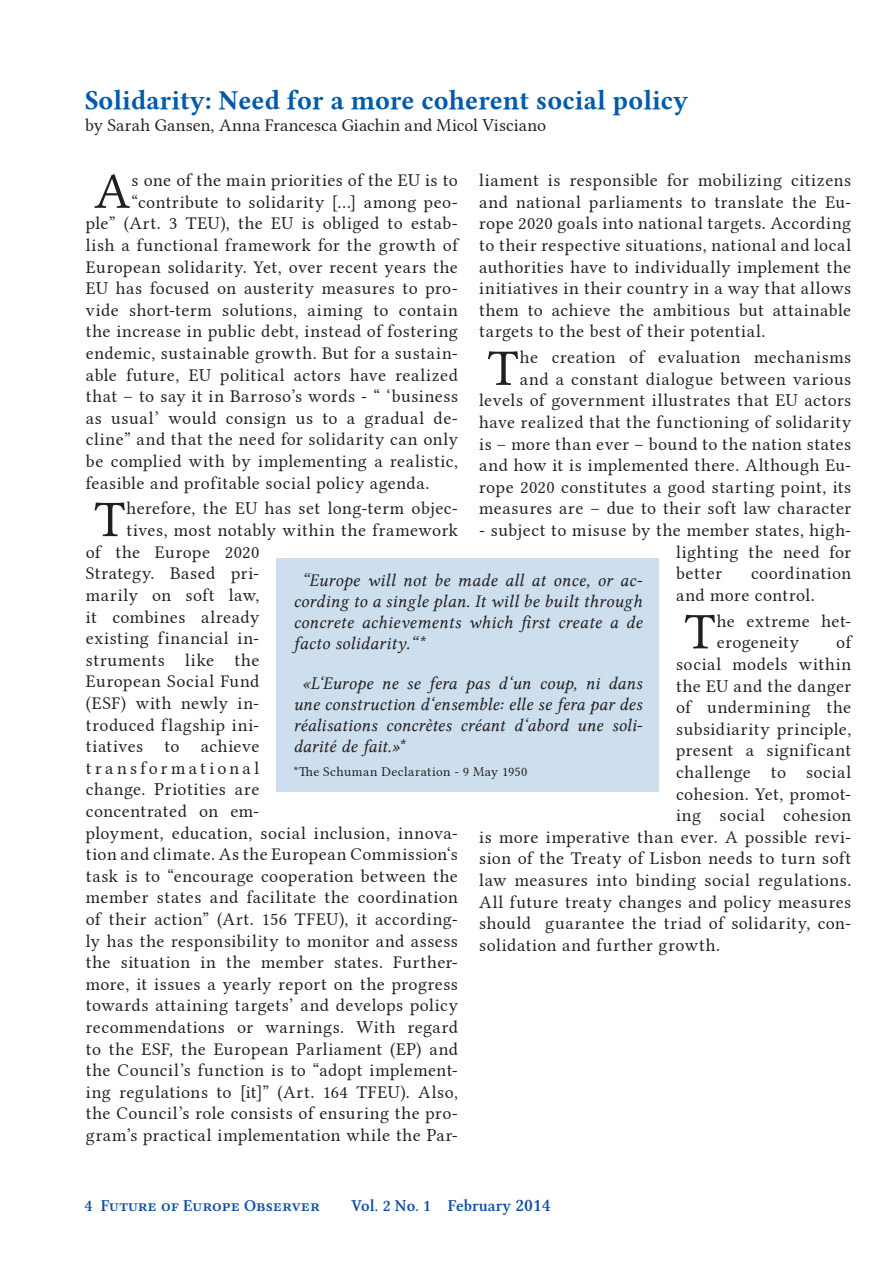
<style>
.page{position:relative;width:893px;height:1263px;background:#fff}
.page>*{position:absolute;margin:0;border:0;box-sizing:border-box;transform-origin:0 0}
.t1{font:51.45px "Lin Libertine";color:#231f20}
.Titel{font:27px "Linux Libertine GB";color:#015aaa}
.Normal_ohne_Initial{font:18px/21.6px "Lin Libertine";letter-spacing:.03em;color:#231f20;text-align:justify}
.Zitat_-_Autor{font:18px/21px "Lin Libertine I";letter-spacing:.02em;color:#231f20;text-align:justify}
.Normal_ohne_Initial-2{font:18px "Lin Libertine";color:#231f20}
.Normal_ohne_Initial-3{font:18px "Lin Libertine";letter-spacing:.185em;color:#231f20}
.Normal_ohne_Initial-4{font:18px "Lin Libertine";letter-spacing:.05em;color:#231f20}
.t2{font:16.5px "Lin Libertine Z";color:#0d4da1}
.Normal_ohne_Initial-5{font:13.5px "Lin Libertine";letter-spacing:.035em;color:#231f20}
.s1{font-size:18px}
</style>
<div class="page">
<div style="left:276px;top:558px;width:383px;height:233px;background:#cddeee"></div>
<p class="Titel" style="left:85px;top:82px;width:605px">Solidarity: Need for a more coherent social policy</p>
<p class="Normal_ohne_Initial-2" style="left:85px;top:111px;width:463px">by Sarah Gansen, Anna Francesca Giachin and Micol Visciano</p>
<p class="t1" style="left:94px;top:150px;width:37px">A</p>
<p class="Normal_ohne_Initial" style="left:132px;top:168px;width:328px">s one of the main priorities of the EU is to</p>
<p class="Normal_ohne_Initial" style="left:479px;top:168px;width:374px">liament is responsible for mobilizing citizens and national parliaments to translate the Eu&shy;rope 2020 goals into national targets. According to their respective situations, national and local authorities have to individually implement the initiatives in their country in a way that allows them to achieve the ambitious but attainable targets to the best of their potential.</p>
<p class="t1" style="left:488px;top:327px;width:32px">T</p>
<p class="Normal_ohne_Initial" style="left:132px;top:189px;width:328px">“contribute to solidarity […] among peo-</p>
<p class="Normal_ohne_Initial" style="left:86px;top:211px;width:374px">ple” (Art. 3 TEU), the EU is obliged to estab-</p>
<p class="Normal_ohne_Initial" style="left:86px;top:232px;width:374px">lish a functional framework for the growth of</p>
<p class="Normal_ohne_Initial" style="left:86px;top:254px;width:374px">European solidarity. Yet, over recent years the</p>
<p class="Normal_ohne_Initial" style="left:86px;top:276px;width:374px">EU has focused on austerity measures to pro-</p>
<p class="Normal_ohne_Initial" style="left:86px;top:297px;width:374px">vide short-term solutions, aiming to contain</p>
<p class="Normal_ohne_Initial" style="left:86px;top:319px;width:374px">the increase in public debt, instead of fostering</p>
<p class="Normal_ohne_Initial" style="left:86px;top:340px;width:374px">endemic, sustainable growth. But for a sustain-</p>
<p class="Normal_ohne_Initial" style="left:86px;top:362px;width:374px">able future, EU political actors have realized</p>
<p class="Normal_ohne_Initial" style="left:86px;top:384px;width:374px">that – to say it in Barroso’s words - “ ‘business</p>
<p class="Normal_ohne_Initial" style="left:86px;top:405px;width:374px">as usual’ would consign us to a gradual de-</p>
<p class="Normal_ohne_Initial" style="left:86px;top:427px;width:374px">cline” and that the need for solidarity can only</p>
<p class="Normal_ohne_Initial" style="left:86px;top:448px;width:374px">be complied with by implementing a realistic,</p>
<p class="Normal_ohne_Initial" style="left:86px;top:470px;width:345px">feasible and profitable social policy agenda.</p>
<p class="t1" style="left:94px;top:478px;width:32px">T</p>
<p class="Normal_ohne_Initial" style="left:127px;top:496px;width:333px">herefore, the EU has set long-term objec-</p>
<p class="Normal_ohne_Initial" style="left:479px;top:345px;width:374px;text-align:right">he creation of evaluation mechanisms<br>and a constant dialogue between various levels of government illustrates that EU actors have realized that the functioning of solidarity is – more than ever – bound to the nation states and how it is implemented there. Although Eu&shy;rope 2020 constitutes a good starting point, its measures are – due to their soft law character</p>
<p class="Normal_ohne_Initial" style="left:676px;top:517px;width:177px;text-indent:-197px">- subject to misuse by the member states, high&shy;lighting the need for better</p>
<p class="Normal_ohne_Initial" style="left:127px;top:517px;width:333px">tives, most notably within the framework</p>
<p class="Normal_ohne_Initial" style="left:86px;top:539px;width:175px">of the Europe 2020</p>
<p class="Normal_ohne_Initial" style="left:86px;top:561px;width:175px">Strategy. Based pri-</p>
<p class="Normal_ohne_Initial" style="left:86px;top:582px;width:175px">marily on soft law,</p>
<p class="Normal_ohne_Initial" style="left:86px;top:604px;width:175px">it combines already</p>
<p class="Normal_ohne_Initial" style="left:86px;top:625px;width:175px">existing financial in-</p>
<p class="Normal_ohne_Initial" style="left:86px;top:647px;width:175px">struments like the</p>
<p class="Normal_ohne_Initial" style="left:86px;top:669px;width:175px">European Social Fund</p>
<p class="Normal_ohne_Initial" style="left:86px;top:690px;width:175px">(ESF) with newly in-</p>
<p class="Normal_ohne_Initial" style="left:86px;top:712px;width:175px">troduced flagship ini-</p>
<p class="Normal_ohne_Initial" style="left:86px;top:733px;width:175px">tiatives to achieve</p>
<p class="Normal_ohne_Initial-3" style="left:86px;top:753px;width:175px">transformational</p>
<p class="Normal_ohne_Initial" style="left:86px;top:777px;width:175px">change. Priotities are</p>
<p class="Normal_ohne_Initial" style="left:86px;top:798px;width:175px">concentrated on em-</p>
<p class="Normal_ohne_Initial" style="left:86px;top:820px;width:374px">ployment, education, social inclusion, innova-</p>
<p class="Normal_ohne_Initial" style="left:86px;top:841px;width:374px">tion and climate. As the European Commission‘s</p>
<p class="Normal_ohne_Initial" style="left:86px;top:863px;width:374px">task is to “encourage cooperation between the</p>
<p class="Normal_ohne_Initial" style="left:86px;top:885px;width:374px">member states and facilitate the coordination</p>
<p class="Normal_ohne_Initial" style="left:86px;top:906px;width:374px">of their action” (Art. 156 TFEU), it according-</p>
<p class="Normal_ohne_Initial" style="left:86px;top:928px;width:374px">ly has the responsibility to monitor and assess</p>
<p class="Normal_ohne_Initial" style="left:86px;top:949px;width:374px">the situation in the member states. Further-</p>
<p class="Normal_ohne_Initial" style="left:86px;top:971px;width:374px">more, it issues a yearly report on the progress</p>
<p class="Normal_ohne_Initial" style="left:86px;top:993px;width:374px">towards attaining targets’ and develops policy</p>
<p class="Normal_ohne_Initial" style="left:86px;top:1014px;width:374px">recommendations or warnings. With regard</p>
<p class="Normal_ohne_Initial" style="left:86px;top:1036px;width:374px">to the ESF, the European Parliament (EP) and</p>
<p class="Normal_ohne_Initial" style="left:86px;top:1057px;width:374px">the Council’s function is to “adopt implement-</p>
<p class="Normal_ohne_Initial" style="left:86px;top:1079px;width:374px">ing regulations to [it]” (Art. 164 TFEU). Also,</p>
<p class="Normal_ohne_Initial" style="left:86px;top:1101px;width:374px">the Council’s role consists of ensuring the pro-</p>
<p class="Normal_ohne_Initial" style="left:86px;top:1122px;width:374px">gram’s practical implementation while the Par-</p>
<p class="Normal_ohne_Initial" style="left:676px;top:561px;width:177px;text-indent:75px">coordination and more control.</p>
<p class="t1" style="left:685px;top:590px;width:32px">T</p>
<p class="Normal_ohne_Initial" style="left:717px;top:608px;width:136px">he extreme het&shy;erogeneity</p>
<p class="Zitat_-_Autor" style="left:293px;top:570px;width:350px;text-indent:9px">“Europe will not be made all at once, or ac&shy;cording to a single plan. It will be built through concrete achievements which first create a de facto solidarity.“*</p>
<p class="Zitat_-_Autor" style="left:293px;top:674px;width:350px;text-indent:9px">«L‘Europe ne se fera pas d‘un coup, ni dans une construction d‘ensemble: elle se fera par des réalisations concrètes créant d‘abord une soli&shy;darité de fait.»*</p>
<p class="Normal_ohne_Initial-5" style="left:293px;top:760px;width:235px">*The Schuman Declaration - 9 May 1950</p>
<p class="Normal_ohne_Initial" style="left:836px;top:630px;width:17px">of</p>
<p class="Normal_ohne_Initial" style="left:676px;top:651px;width:177px">social models within</p>
<p class="Normal_ohne_Initial" style="left:676px;top:673px;width:177px">the EU and the danger</p>
<p class="Normal_ohne_Initial-4" style="left:676px;top:693px;width:177px">of undermining the</p>
<p class="Normal_ohne_Initial" style="left:676px;top:716px;width:177px">subsidiarity principle,</p>
<p class="Normal_ohne_Initial" style="left:676px;top:738px;width:177px">present a significant</p>
<p class="Normal_ohne_Initial" style="left:676px;top:759px;width:177px">challenge to social</p>
<p class="Normal_ohne_Initial" style="left:676px;top:781px;width:177px">cohesion. Yet, promot-</p>
<p class="Normal_ohne_Initial" style="left:676px;top:802px;width:177px">ing social cohesion</p>
<p class="Normal_ohne_Initial" style="left:479px;top:824px;width:374px">is more imperative than ever. A possible revi-</p>
<p class="Normal_ohne_Initial" style="left:479px;top:846px;width:374px">sion of the Treaty of Lisbon needs to turn soft</p>
<p class="Normal_ohne_Initial" style="left:479px;top:867px;width:374px">law measures into binding social regulations.</p>
<p class="Normal_ohne_Initial" style="left:479px;top:889px;width:374px">All future treaty changes and policy measures</p>
<p class="Normal_ohne_Initial" style="left:479px;top:910px;width:374px">should guarantee the triad of solidarity, con-</p>
<p class="Normal_ohne_Initial" style="left:479px;top:932px;width:242px">solidation and further growth.</p>
<p class="t2" style="left:84px;top:1196px;width:237px">4 Future of Europe Observer</p>
<p class="t2" style="left:352px;top:1196px;width:201px">Vol. 2 No. 1 February <span class="s1">2014</span></p>
</div>
